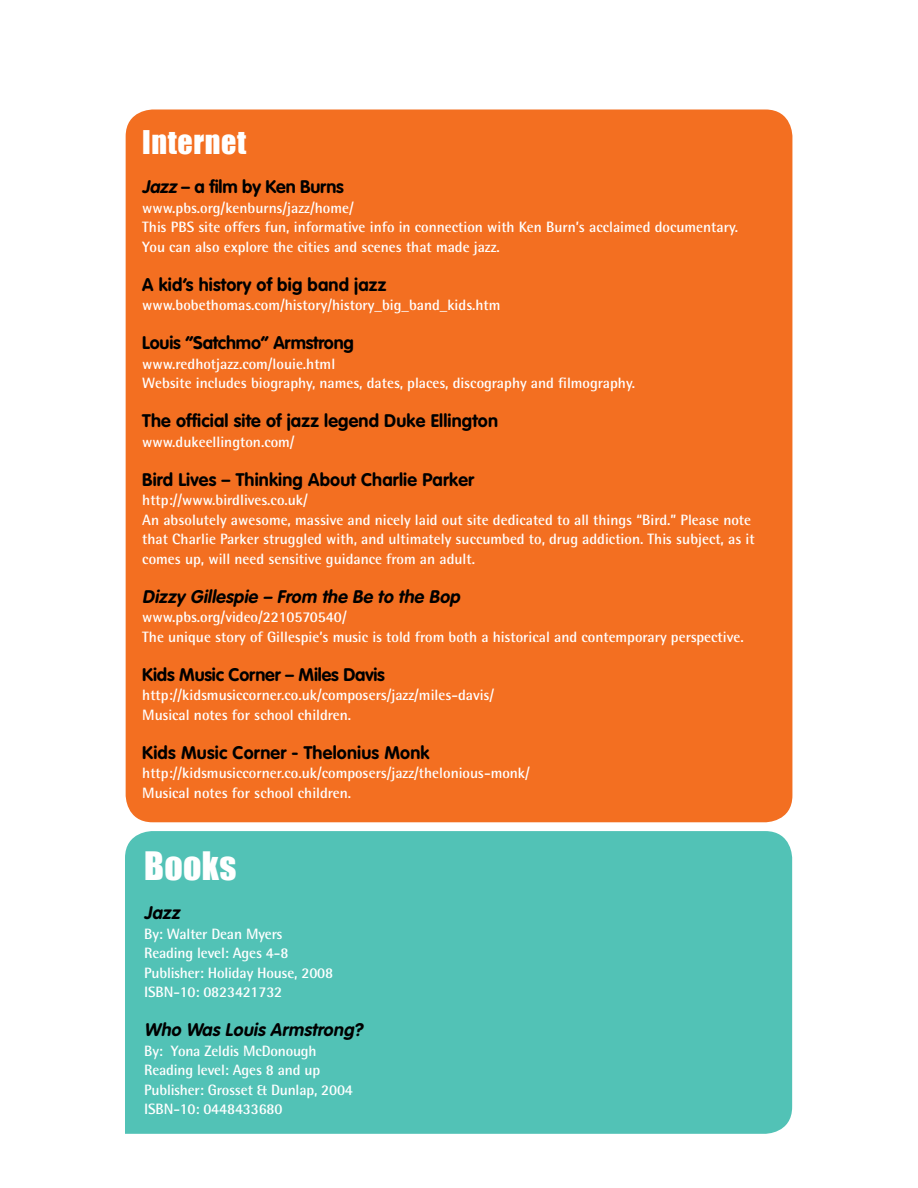
<style>
.page{position:relative;width:918px;height:1188px;background:#fff}
.page>*{position:absolute;margin:0;border:0;box-sizing:border-box;transform-origin:0 0}
.t1{font:36px "Impact";letter-spacing:.01em;color:#fff}
.t2{font:30px "Impact";letter-spacing:.02em;color:#fff}
.t3{font:700 18px "VAG Rounded";letter-spacing:.01em;color:#000}
.t4{font:700 18px "VAG Rounded";letter-spacing:-.01em;color:#000}
.t5{font:italic 700 18px "VAG Rounded";letter-spacing:.01em;color:#000}
.t6{font:700 15px/19.5px "Agfa Rotis Semisans";color:#fff}
.s1{font-style:italic}
</style>
<div class="page">
<div style="left:126px;top:110px;width:666px;height:712px;background:#f36f21;border-radius:27px"></div>
<div style="left:125px;top:831px;width:667px;height:303px;background:#52c2b6"></div>
<h2 class="t2" style="left:142px;top:119px;width:105px">Internet</h2>
<p class="t4" style="left:142px;top:176px;width:203px"><span class="s1">Jazz</span> – a film by Ken Burns</p>
<p class="t6" style="left:142px;top:198px;width:597px">www.pbs.org/kenburns/jazz/home/<br>This PBS site offers fun, informative info in connection with Ken Burn’s acclaimed documentary.<br>You can also explore the cities and scenes that made jazz.</p>
<p class="t3" style="left:142px;top:274px;width:246px">A kid’s history of big band jazz</p>
<p class="t6" style="left:142px;top:295px;width:360px">www.bobethomas.com/history/history_big_band_kids.htm</p>
<p class="t4" style="left:142px;top:332px;width:213px">Louis “Satchmo” Armstrong</p>
<p class="t6" style="left:142px;top:354px;width:494px">www.redhotjazz.com/louie.html<br>Website includes biography, names, dates, places, discography and filmography.</p>
<p class="t3" style="left:142px;top:410px;width:357px">The official site of jazz legend Duke Ellington</p>
<p class="t6" style="left:142px;top:432px;width:154px">www.dukeellington.com/</p>
<p class="t3" style="left:142px;top:469px;width:333px">Bird Lives – Thinking About Charlie Parker</p>
<p class="t6" style="left:142px;top:490px;width:614px">http://www.birdlives.co.uk/<br>An absolutely awesome, massive and nicely laid out site dedicated to all things “Bird.” Please note that Charlie Parker struggled with, and ultimately succumbed to, drug addiction. This subject, as it comes up, will need sensitive guidance from an adult.</p>
<p class="t5" style="left:142px;top:586px;width:323px">Dizzy Gillespie – From the Be to the Bop</p>
<p class="t6" style="left:142px;top:607px;width:603px">www.pbs.org/video/2210570540/<br>The unique story of Gillespie’s music is told from both a historical and contemporary perspective.</p>
<p class="t4" style="left:142px;top:664px;width:244px">Kids Music Corner – Miles Davis</p>
<p class="t6" style="left:142px;top:685px;width:353px">http://kidsmusiccorner.co.uk/composers/jazz/miles-davis/<br>Musical notes for school children.</p>
<p class="t3" style="left:142px;top:742px;width:289px">Kids Music Corner - Thelonius Monk</p>
<p class="t6" style="left:142px;top:763px;width:389px">http://kidsmusiccorner.co.uk/composers/jazz/thelonious-monk/<br>Musical notes for school children.</p>
<h1 class="t1" style="left:144px;top:838px;width:94px">Books</h1>
<p class="t5" style="left:144px;top:902px;width:41px">Jazz</p>
<p class="t6" style="left:144px;top:924px;width:191px">By: Walter Dean Myers<br>Reading level: Ages 4-8<br>Publisher: Holiday House, 2008<br>ISBN-10: 0823421732</p>
<p class="t5" style="left:144px;top:1019px;width:224px">Who Was Louis Armstrong?</p>
<p class="t6" style="left:144px;top:1041px;width:210px">By: Yona Zeldis McDonough<br>Reading level: Ages 8 and up<br>Publisher: Grosset &amp; Dunlap, 2004<br>ISBN-10: 0448433680</p>
</div>
